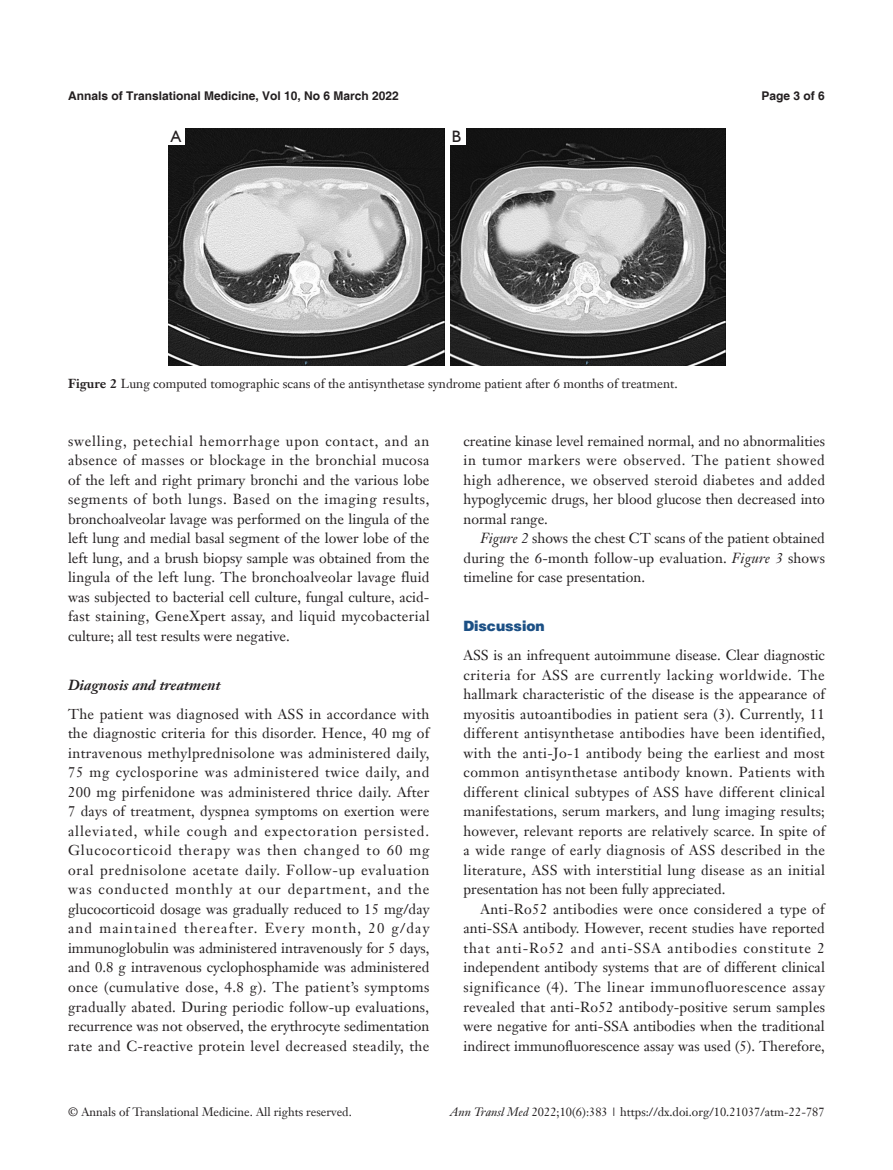
<style>
.page{position:relative;width:893px;height:1170px;background:#fff}
.page>*{position:absolute;margin:0;border:0;box-sizing:border-box;transform-origin:0 0}
.t1{font:16.5px "Humanist 521 BT";color:#231f20}
.t2{font:14.25px/19.5px "Janson Text LT";color:#231f20;text-align:justify}
._2ji-6_5{font:italic 700 14.25px "Janson Text LT";color:#231f20}
._1ji-6_5{font:900 14.25px "Helvetica";color:#1c5085}
.t3{font:12.75px "Janson Text LT";color:#231f20}
.ZY-doi{font:12px "Janson Text LT";color:#231f20}
.ZY-banquan{font:12px "Janson Text LT";color:#231f20}
.ZY-nianjuanqi{font:700 12px "Helvetica";color:#231f20}
.ZY-yema{font:700 12px "Helvetica";color:#231f20}
.s1{font-weight:700}
.s2{font-style:italic}
</style>
<div class="page">
<img style="left:168px;top:129px;width:277px;height:236px">
<img style="left:450px;top:129px;width:276px;height:236px">
<div style="left:167px;top:128px;width:17px;height:17px;background:#fff"></div>
<div style="left:448px;top:128px;width:17px;height:17px;background:#fff"></div>
<p class="ZY-nianjuanqi" style="left:68px;top:88px;width:332px">Annals of Translational Medicine, Vol 10, No 6 March 2022</p>
<p class="ZY-yema" style="left:762px;top:88px;width:65px">Page 3 of 6</p>
<p class="t1" style="left:171px;top:126px;width:12px">A</p>
<p class="t1" style="left:452px;top:126px;width:11px">B</p>
<p class="t3" style="left:68px;top:376px;width:611px"><span class="s1">Figure 2</span> Lung computed tomographic scans of the antisynthetase syndrome patient after 6 months of treatment.</p>
<p class="t2" style="left:68px;top:431px;width:363px">swelling, petechial hemorrhage upon contact, and an absence of masses or blockage in the bronchial mucosa of the left and right primary bronchi and the various lobe segments of both lungs. Based on the imaging results, bronchoalveolar lavage was performed on the lingula of the left lung and medial basal segment of the lower lobe of the left lung, and a brush biopsy sample was obtained from the lingula of the left lung. The bronchoalveolar lavage fluid was subjected to bacterial cell culture, fungal culture, acid&shy;fast staining, GeneXpert assay, and liquid mycobacterial culture; all test results were negative.</p>
<p class="_2ji-6_5" style="left:68px;top:675px;width:154px">Diagnosis and treatment</p>
<p class="t2" style="left:68px;top:704px;width:363px">The patient was diagnosed with ASS in accordance with the diagnostic criteria for this disorder. Hence, 40 mg of intravenous methylprednisolone was administered daily, 75 mg cyclosporine was administered twice daily, and 200 mg pirfenidone was administered thrice daily. After 7 days of treatment, dyspnea symptoms on exertion were alleviated, while cough and expectoration persisted.<br>Glucocorticoid therapy was then changed to 60 mg oral prednisolone acetate daily. Follow-up evaluation was conducted monthly at our department, and the glucocorticoid dosage was gradually reduced to 15 mg/day and maintained thereafter. Every month, 20 g/day immunoglobulin was administered intravenously for 5 days, and 0.8 g intravenous cyclophosphamide was administered once (cumulative dose, 4.8 g). The patient’s symptoms gradually abated. During periodic follow-up evaluations, recurrence was not observed, the erythrocyte sedimentation rate and C-reactive protein level decreased steadily, the</p>
<p class="t2" style="left:463px;top:431px;width:363px">creatine kinase level remained normal, and no abnormalities in tumor markers were observed. The patient showed high adherence, we observed steroid diabetes and added hypoglycemic drugs, her blood glucose then decreased into normal range.</p>
<p class="t2" style="left:463px;top:528px;width:363px;text-indent:17px"><span class="s2">Figure 2</span> shows the chest CT scans of the patient obtained during the 6-month follow-up evaluation. <span class="s2">Figure 3</span> shows timeline for case presentation.</p>
<p class="_1ji-6_5" style="left:463px;top:616px;width:83px">Discussion</p>
<p class="t2" style="left:463px;top:645px;width:363px">ASS is an infrequent autoimmune disease. Clear diagnostic criteria for ASS are currently lacking worldwide. The hallmark characteristic of the disease is the appearance of myositis autoantibodies in patient sera (3). Currently, 11 different antisynthetase antibodies have been identified, with the anti-Jo-1 antibody being the earliest and most common antisynthetase antibody known. Patients with different clinical subtypes of ASS have different clinical manifestations, serum markers, and lung imaging results; however, relevant reports are relatively scarce. In spite of a wide range of early diagnosis of ASS described in the literature, ASS with interstitial lung disease as an initial presentation has not been fully appreciated.</p>
<p class="t2" style="left:463px;top:899px;width:363px;text-indent:17px">Anti-Ro52 antibodies were once considered a type of anti-SSA antibody. However, recent studies have reported that anti-Ro52 and anti-SSA antibodies constitute 2 independent antibody systems that are of different clinical significance (4). The linear immunofluorescence assay revealed that anti-Ro52 antibody-positive serum samples were negative for anti-SSA antibodies when the traditional indirect immunofluorescence assay was used (5). Therefore,</p>
<p class="ZY-banquan" style="left:68px;top:1104px;width:285px">© Annals of Translational Medicine. All rights reserved.</p>
<p class="ZY-doi" style="left:450px;top:1104px;width:376px"><span class="s2">Ann Transl Med</span> 2022;10(6):383 | https://dx.doi.org/10.21037/atm-22-787</p>
</div>
